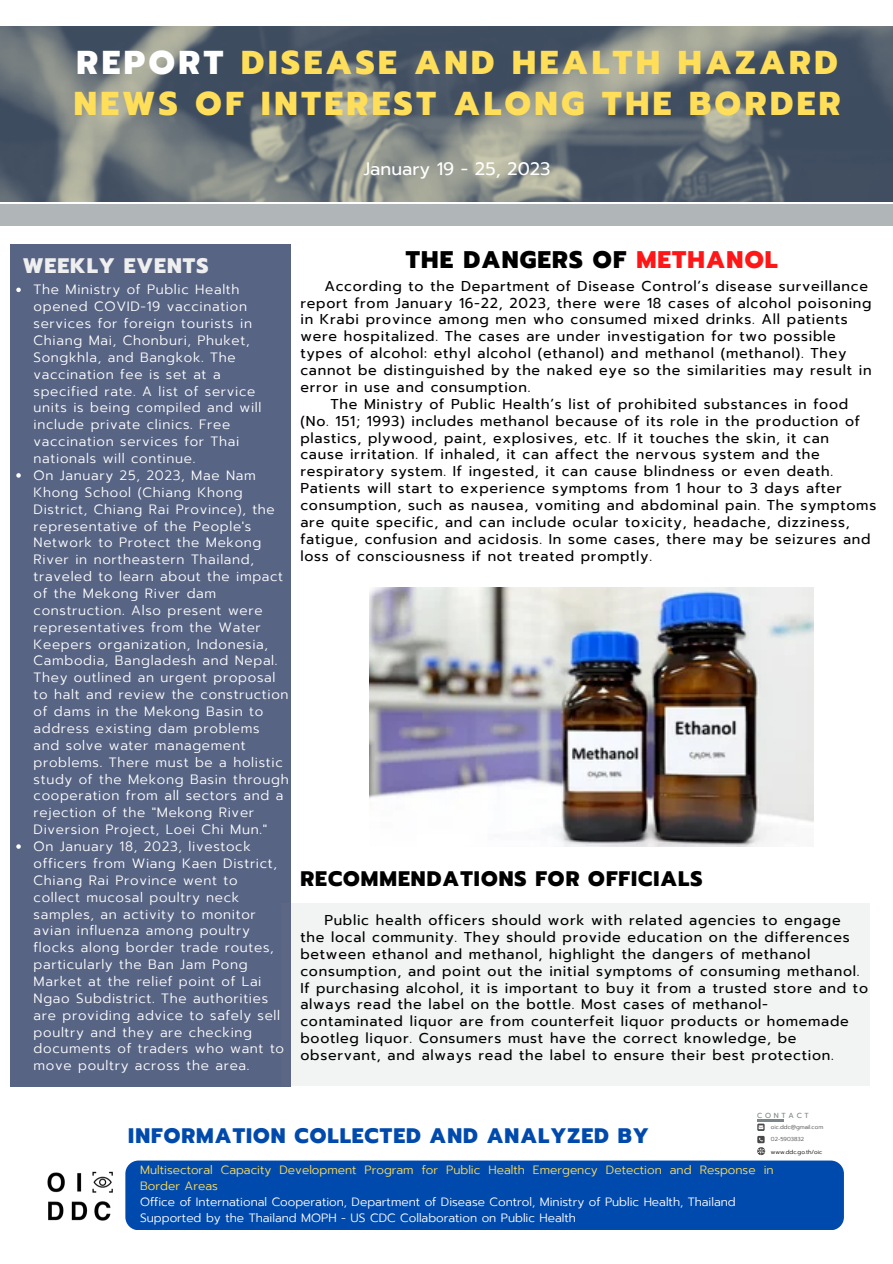
<style>
.page{position:relative;width:893px;height:1264px;background:#fff}
.page>*{position:absolute;margin:0;border:0;box-sizing:border-box;transform-origin:0 0}
.t1{font:800 33px/40.5px "Prompt";letter-spacing:.11em;color:#ffde59}
.t2{font:800 24px "Prompt";letter-spacing:.05em;color:#000}
.t3{font:800 21px "Prompt";letter-spacing:.05em;color:#004aad}
.t4{font:800 21px "Prompt";letter-spacing:.05em;color:#000}
.t5{font:800 21px "Prompt";letter-spacing:.05em;color:#efefef}
.t6{font:18px "Prompt";color:#fff}
.t7{font:14.25px/16.8px "Prompt";letter-spacing:.05em;color:#000}
.t8{font:300 13.5px/16.8px "Prompt";letter-spacing:.05em;color:#fff}
.t9{font:300 12px/16px "Prompt";color:#fff}
.t10{font:300 12px/16px "Prompt";color:#ffde59}
.t11{font:7.35px "Prompt";letter-spacing:.37em;color:#7c8587}
.t12{font:300 5.7px/12px "Prompt";color:#484848}
.t13{font:300 5.7px "Prompt";color:#000}
.s1{color:#fff}
.s2{color:#ff1616}
</style>
<div class="page">
<div style="left:0;top:205px;width:892px;height:20px;background:#b0b5b7"></div>
<div style="left:11px;top:244px;width:279px;height:842px;background:#586484"></div>
<div style="left:281px;top:903px;width:588px;height:182px;background:#f2f3f3"></div>
<div style="left:125px;top:1160px;width:718px;height:70px;background:#004aad;border-radius:13px"></div>
<img style="left:47px;top:1171px;width:66px;height:50px">
<img style="left:0;top:27px;width:892px;height:174px">
<img style="left:369px;top:588px;width:444px;height:258px">
<svg style="left:16px;top:287px;width:5px;height:5px"></svg>
<svg style="left:16px;top:473px;width:5px;height:4px"></svg>
<svg style="left:16px;top:844px;width:5px;height:4px"></svg>
<hr style="left:757px;top:1119px;width:27px;height:2px;background:#7c8587">
<svg style="left:757px;top:1123px;width:8px;height:32px"></svg>
<h1 class="t1" style="left:74px;top:43px;width:768px"><span class="s1">REPORT</span> DISEASE AND HEALTH HAZARD<br>NEWS OF INTEREST ALONG THE BORDER</h1>
<p class="t6" style="left:363px;top:156px;width:188px">January 19 - 25, 2023</p>
<h3 class="t5" style="left:23px;top:250px;width:187px">WEEKLY EVENTS</h3>
<p class="t8" style="left:34px;top:281px;width:256px">The Ministry of Public Health opened COVID-19 vaccination services for foreign tourists in<br>Chiang Mai, Chonburi, Phuket,<br>Songkhla, and Bangkok. The vaccination fee is set at a<br>specified rate. A list of service units is being compiled and will include private clinics. Free vaccination services for Thai nationals will continue.<br>On January 25, 2023, Mae Nam<br>Khong School (Chiang Khong<br>District, Chiang Rai Province), the representative of the People's<br>Network to Protect the Mekong<br>River in northeastern Thailand, traveled to learn about the impact of the Mekong River dam construction. Also present were representatives from the Water<br>Keepers organization, Indonesia,<br>Cambodia, Bangladesh and Nepal.<br>They outlined an urgent proposal to halt and review the construction of dams in the Mekong Basin to address existing dam problems<br>and solve water management problems. There must be a holistic study of the Mekong Basin through cooperation from all sectors and a rejection of the "Mekong River<br>Diversion Project, Loei Chi Mun."<br>On January 18, 2023, livestock officers from Wiang Kaen District,<br>Chiang Rai Province went to<br>collect mucosal poultry neck samples, an activity to monitor avian influenza among poultry flocks along border trade routes, particularly the Ban Jam Pong<br>Market at the relief point of Lai<br>Ngao Subdistrict. The authorities are providing advice to safely sell poultry and they are checking documents of traders who want to move poultry across the area.</p>
<h2 class="t2" style="left:406px;top:242px;width:373px">THE DANGERS OF <span class="s2">METHANOL</span></h2>
<p class="t7" style="left:324px;top:277px;width:545px">According to the Department of Disease Control’s disease surveillance</p>
<p class="t7" style="left:300px;top:294px;width:572px">report from January 16-22, 2023, there were 18 cases of alcohol poisoning</p>
<p class="t7" style="left:300px;top:311px;width:548px">in Krabi province among men who consumed mixed drinks. All patients</p>
<p class="t7" style="left:300px;top:328px;width:537px">were hospitalized. The cases are under investigation for two possible</p>
<p class="t7" style="left:300px;top:345px;width:547px">types of alcohol: ethyl alcohol (ethanol) and methanol (methanol). They</p>
<p class="t7" style="left:300px;top:362px;width:572px">cannot be distinguished by the naked eye so the similarities may result in</p>
<p class="t7" style="left:300px;top:379px;width:231px">error in use and consumption.</p>
<p class="t7" style="left:330px;top:395px;width:519px">The Ministry of Public Health’s list of prohibited substances in food</p>
<p class="t7" style="left:300px;top:412px;width:561px">(No. 151; 1993) includes methanol because of its role in the production of</p>
<p class="t7" style="left:300px;top:429px;width:530px">plastics, plywood, paint, explosives, etc. If it touches the skin, it can</p>
<p class="t7" style="left:300px;top:446px;width:520px">cause irritation. If inhaled, it can affect the nervous system and the</p>
<p class="t7" style="left:300px;top:463px;width:534px">respiratory system. If ingested, it can cause blindness or even death.</p>
<p class="t7" style="left:300px;top:480px;width:543px">Patients will start to experience symptoms from 1 hour to 3 days after</p>
<p class="t7" style="left:300px;top:497px;width:577px">consumption, such as nausea, vomiting and abdominal pain. The symptoms</p>
<p class="t7" style="left:300px;top:513px;width:550px">are quite specific, and can include ocular toxicity, headache, dizziness,</p>
<p class="t7" style="left:300px;top:530px;width:571px">fatigue, confusion and acidosis. In some cases, there may be seizures and</p>
<p class="t7" style="left:300px;top:547px;width:353px">loss of consciousness if not treated promptly.</p>
<h3 class="t4" style="left:300px;top:862px;width:403px">RECOMMENDATIONS FOR OFFICIALS</h3>
<p class="t7" style="left:300px;top:911px;width:569px;text-indent:24px">Public health officers should work with related agencies to engage the local community. They should provide education on the differences between ethanol and methanol, highlight the dangers of methanol consumption, and point out the initial symptoms of consuming methanol.<br>If purchasing alcohol, it is important to buy it from a trusted store and to always read the label on the bottle. Most cases of methanol&shy;contaminated liquor are from counterfeit liquor products or homemade bootleg liquor. Consumers must have the correct knowledge, be observant, and always read the label to ensure their best protection.</p>
<p class="t11" style="left:757px;top:1109px;width:53px">CONTACT</p>
<p class="t13" style="left:770px;top:1147px;width:53px">www.ddc.go.th/oic</p>
<p class="t10" style="left:140px;top:1162px;width:635px">Multisectoral Capacity Development Program for Public Health Emergency Detection and Response in<br>Border Areas</p>
<p class="t9" style="left:140px;top:1194px;width:597px">Office of International Cooperation, Department of Disease Control, Ministry of Public Health, Thailand<br>Supported by the Thailand MOPH - US CDC Collaboration on Public Health</p>
<h3 class="t3" style="left:128px;top:1120px;width:522px">INFORMATION COLLECTED AND ANALYZED BY</h3>
<p class="t12" style="left:770px;top:1120px;width:54px">oic.ddc@gmail.com<br>02-5903832</p>
</div>
